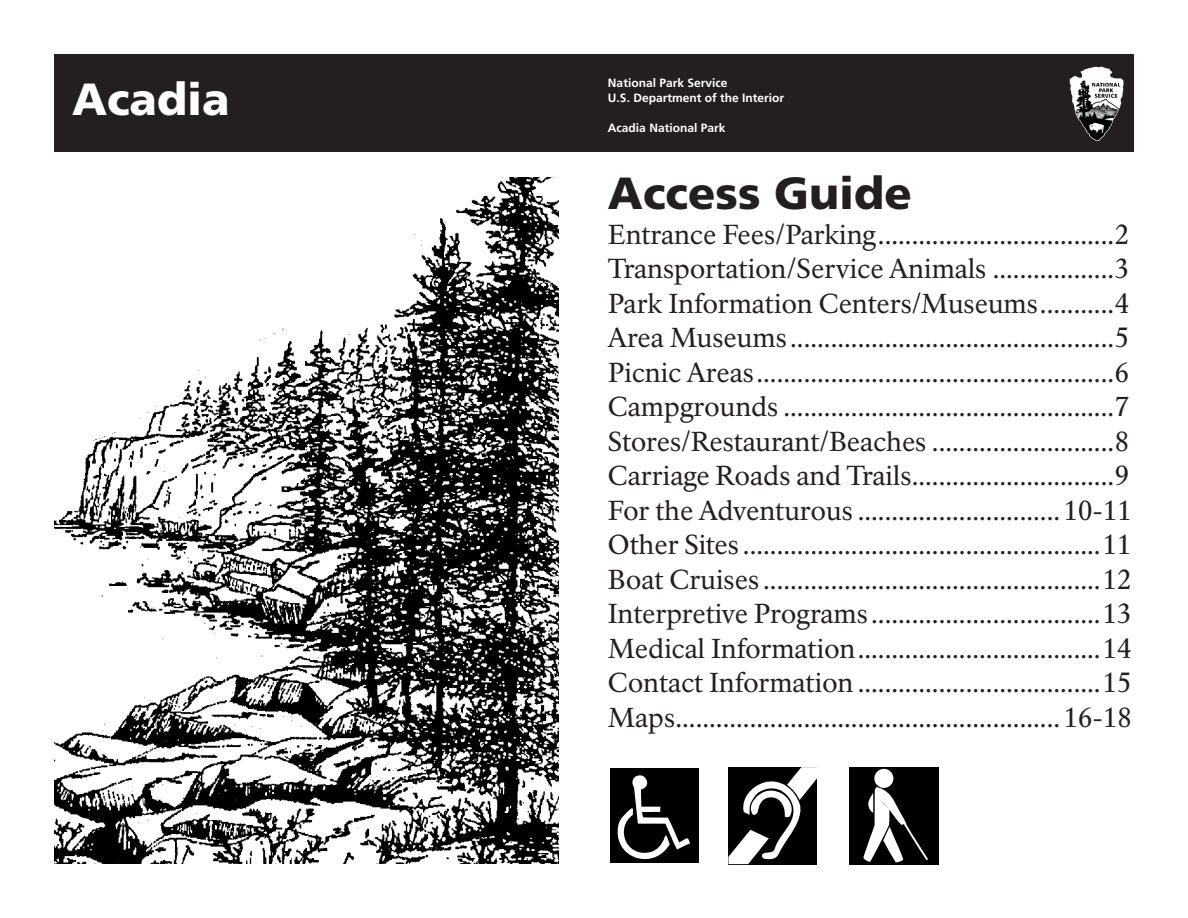
<style>
.page{position:relative;width:1188px;height:918px;background:#fff}
.page>*{position:absolute;margin:0;border:0;box-sizing:border-box;transform-origin:0 0}
.t1{font:900 45px "Frutiger LT Std";color:#231f20}
.t2{font:900 45px "Frutiger LT Std";color:#fff}
.t3{font:27px "NPS Rawlinson OT";color:#231f20}
.t4{font:700 12px "Frutiger LT Std";color:#fff}
</style>
<div class="page">
<div style="left:54px;top:54px;width:1080px;height:97px;background:#231f20"></div>
<div style="left:610px;top:768px;width:88px;height:95px;background:#000"></div>
<svg style="left:617px;top:775px;width:73px;height:85px"></svg>
<svg style="left:728px;top:767px;width:89px;height:97px"></svg>
<div style="left:849px;top:767px;width:90px;height:97px;background:#000"></div>
<div style="left:874px;top:769px;width:19px;height:19px;background:#fff;border-radius:50%"></div>
<svg style="left:863px;top:787px;width:65px;height:76px"></svg>
<img style="left:54px;top:177px;width:504px;height:687px">
<img style="left:1070px;top:66px;width:38px;height:75px">
<p class="t2" style="left:72px;top:72px;width:159px">Acadia</p>
<p class="t4" style="left:608px;top:76px;width:121px">National Park Service</p>
<p class="t4" style="left:608px;top:91px;width:178px">U.S. Department of the Interior</p>
<p class="t4" style="left:608px;top:121px;width:119px">Acadia National Park</p>
<p class="t1" style="left:608px;top:166px;width:305px">Access Guide</p>
<p class="t3" style="left:608px;top:218px;width:523px">Entrance Fees/Parking...................................2</p>
<p class="t3" style="left:608px;top:253px;width:523px">Transportation/Service Animals ..................3</p>
<p class="t3" style="left:608px;top:287px;width:523px">Park Information Centers/Museums...........4</p>
<p class="t3" style="left:608px;top:322px;width:523px">Area Museums ................................................5</p>
<p class="t3" style="left:608px;top:356px;width:523px">Picnic Areas.....................................................6</p>
<p class="t3" style="left:608px;top:391px;width:523px">Campgrounds .................................................7</p>
<p class="t3" style="left:608px;top:425px;width:523px">Stores/Restaurant/Beaches ...........................8</p>
<p class="t3" style="left:608px;top:460px;width:523px">Carriage Roads and Trails..............................9</p>
<p class="t3" style="left:608px;top:494px;width:525px">For the Adventurous .............................. 10-11</p>
<p class="t3" style="left:608px;top:529px;width:525px">Other Sites .....................................................11</p>
<p class="t3" style="left:608px;top:563px;width:525px">Boat Cruises ..................................................12</p>
<p class="t3" style="left:608px;top:598px;width:525px">Interpretive Programs ..................................13</p>
<p class="t3" style="left:608px;top:632px;width:525px">Medical Information....................................14</p>
<p class="t3" style="left:608px;top:667px;width:525px">Contact Information ....................................15</p>
<p class="t3" style="left:608px;top:701px;width:525px">Maps......................................................... 16-18</p>
</div>
